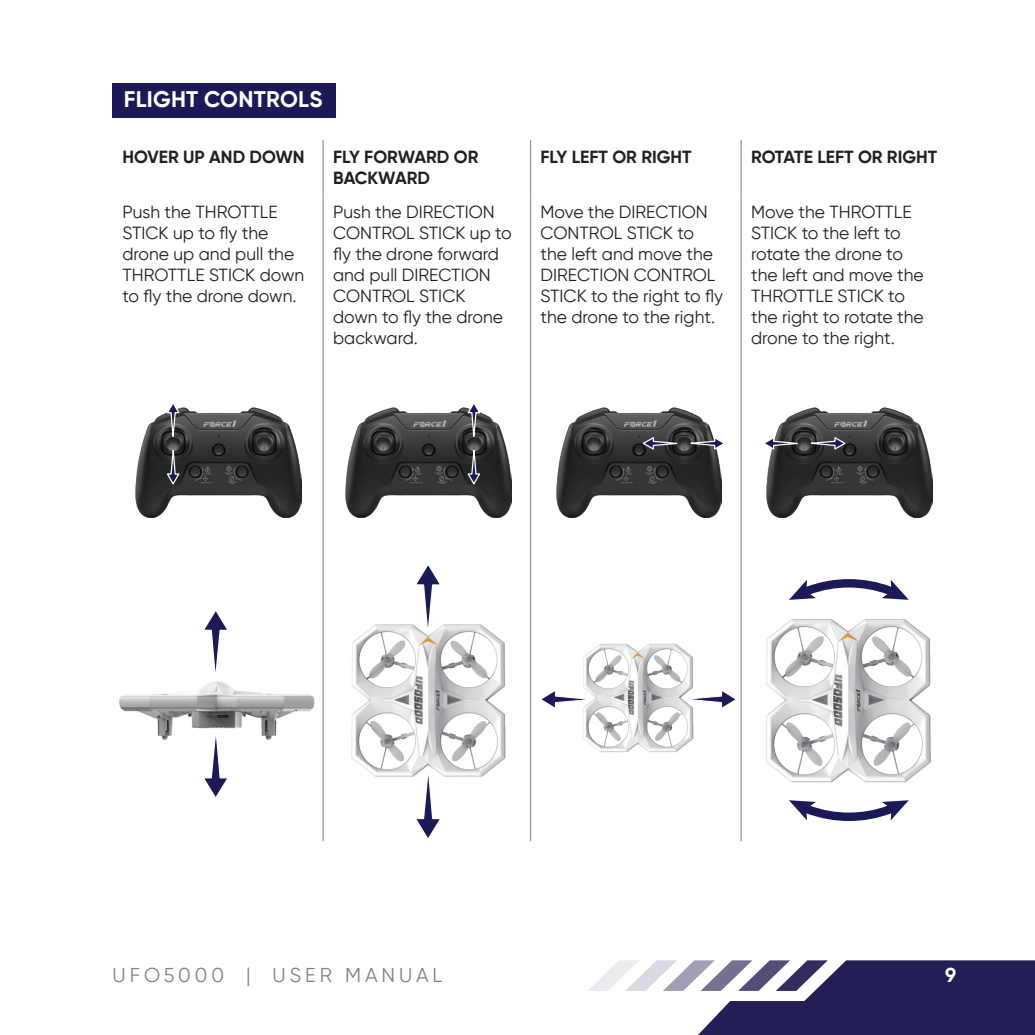
<style>
.page{position:relative;width:1035px;height:1035px;background:#fff}
.page>*{position:absolute;margin:0;border:0;box-sizing:border-box;transform-origin:0 0}
.t1{font:700 22.5px "Gilroy";letter-spacing:.01em;color:#fff}
.t2{font:20px "Gilroy";letter-spacing:.2em;color:#808285}
.t3{font:700 20px "Gilroy";color:#fff}
.t4{font:17.5px/21px "Gilroy";color:#231f20}
.t5{font:700 17.5px/21px "Gilroy";color:#231f20}
</style>
<div class="page">
<svg style="left:588px;top:960px;width:447px;height:75px"></svg>
<div style="left:112px;top:83px;width:224px;height:35px;background:#1c1a56"></div>
<hr style="left:322px;top:140px;width:2px;height:54px;background:#939598">
<hr style="left:530px;top:140px;width:1px;height:54px;background:#939598">
<hr style="left:741px;top:140px;width:1px;height:54px;background:#939598">
<hr style="left:322px;top:194px;width:2px;height:647px;background:#939598">
<hr style="left:530px;top:194px;width:1px;height:647px;background:#939598">
<hr style="left:741px;top:194px;width:1px;height:647px;background:#939598">
<img style="left:135px;top:407px;width:166px;height:110px">
<img style="left:346px;top:407px;width:165px;height:110px">
<img style="left:556px;top:407px;width:166px;height:110px">
<img style="left:766px;top:407px;width:166px;height:110px">
<img style="left:119px;top:687px;width:196px;height:53px">
<svg style="left:165px;top:404px;width:16px;height:82px"></svg>
<svg style="left:466px;top:404px;width:16px;height:82px"></svg>
<svg style="left:642px;top:436px;width:81px;height:15px"></svg>
<svg style="left:765px;top:436px;width:82px;height:15px"></svg>
<svg style="left:201px;top:715px;width:29px;height:82px"></svg>
<svg style="left:201px;top:611px;width:29px;height:82px"></svg>
<svg style="left:416px;top:565px;width:24px;height:51px"></svg>
<svg style="left:700px;top:691px;width:36px;height:17px"></svg>
<svg style="left:416px;top:783px;width:24px;height:55px"></svg>
<svg style="left:541px;top:691px;width:36px;height:17px"></svg>
<img style="left:351px;top:616px;width:155px;height:167px">
<img style="left:577px;top:643px;width:123px;height:110px">
<img style="left:766px;top:619px;width:165px;height:164px">
<svg style="left:789px;top:800px;width:120px;height:21px"></svg>
<svg style="left:789px;top:579px;width:120px;height:21px"></svg>
<p class="t1" style="left:124px;top:85px;width:200px">FLIGHT CONTROLS</p>
<p class="t5" style="left:122px;top:147px;width:184px">HOVER UP AND DOWN</p>
<p class="t5" style="left:333px;top:147px;width:147px">FLY FORWARD OR<br>BACKWARD</p>
<p class="t5" style="left:541px;top:147px;width:153px">FLY LEFT OR RIGHT</p>
<p class="t5" style="left:751px;top:147px;width:188px">ROTATE LEFT OR RIGHT</p>
<p class="t4" style="left:122px;top:201px;width:183px">Push the THROTTLE<br>STICK up to fly the drone up and pull the<br>THROTTLE STICK down to fly the drone down.</p>
<p class="t4" style="left:333px;top:201px;width:180px">Push the DIRECTION<br>CONTROL STICK up to fly the drone forward and pull DIRECTION<br>CONTROL STICK down to fly the drone backward.</p>
<p class="t4" style="left:541px;top:201px;width:184px">Move the DIRECTION<br>CONTROL STICK to the left and move the<br>DIRECTION CONTROL<br>STICK to the right to fly the drone to the right.</p>
<p class="t4" style="left:751px;top:201px;width:174px">Move the THROTTLE<br>STICK to the left to rotate the drone to the left and move the<br>THROTTLE STICK to the right to rotate the drone to the right.</p>
<p class="t2" style="left:112px;top:963px;width:331px">UFO5000 | USER MANUAL</p>
<p class="t3" style="left:945px;top:963px;width:13px">9</p>
</div>
